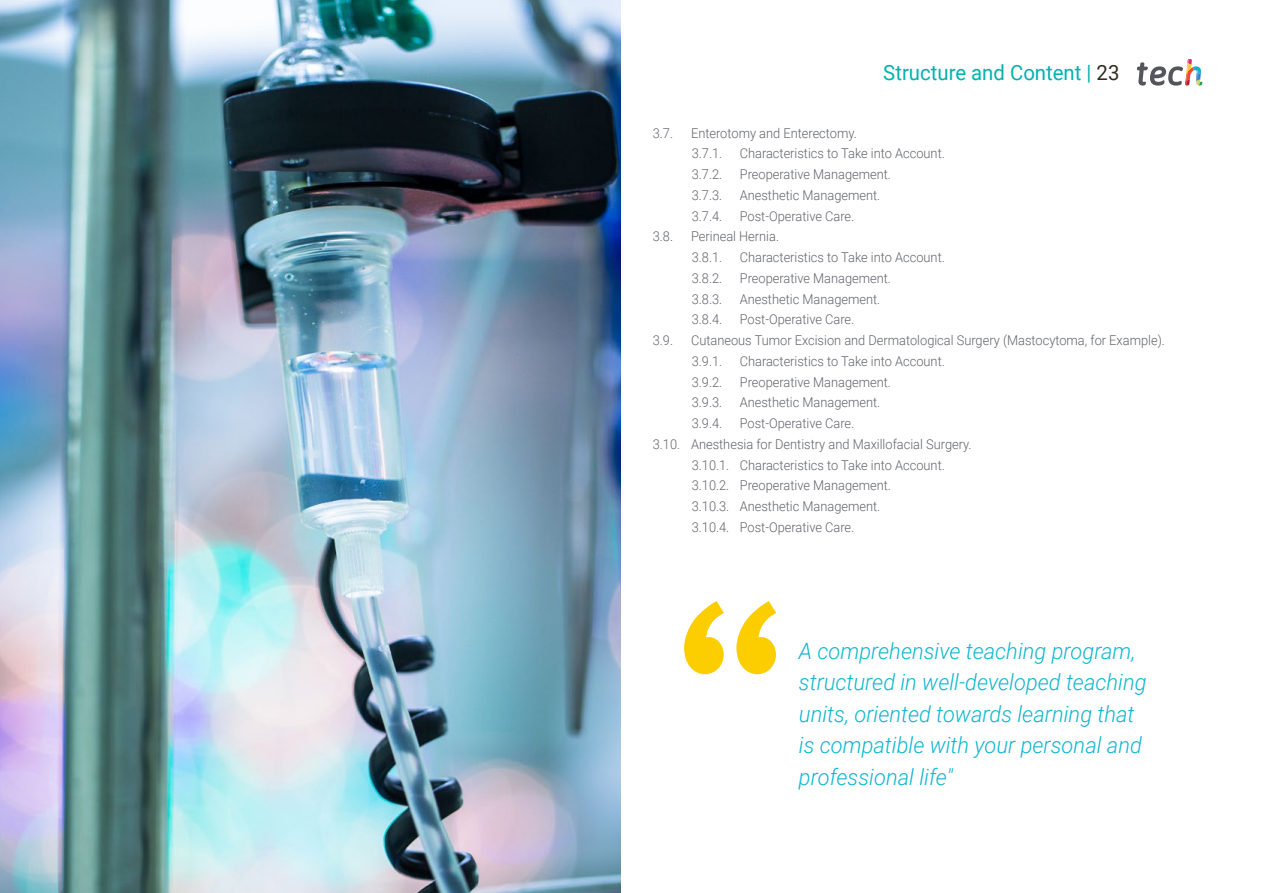
<style>
.page{position:relative;width:1263px;height:893px;background:#fff}
.page>*{position:absolute;margin:0;border:0;box-sizing:border-box;transform-origin:0 0}
.t1{font:italic 300 22.5px/31.5px "Roboto";color:#0fb6cf}
.t2{font:21px "Roboto";color:#00b2af}
.t3{font:300 13.5px/20.7px "Roboto";color:#61646a;scale:.95 1}
.s1{color:#312e20}
</style>
<div class="page">
<svg style="left:684px;top:601px;width:92px;height:73px"></svg>
<img style="left:0;top:0;width:621px;height:893px">
<svg style="left:1137px;top:59px;width:65px;height:27px"></svg>
<h2 class="t2" style="left:883px;top:57px;width:238px">Structure and Content | <span class="s1">23</span></h2>
<p class="t3" style="left:653px;top:122px;width:23px">3.7.</p>
<p class="t3" style="left:691px;top:122px;width:176px">Enterotomy and Enterectomy.<br>3.7.1.</p>
<p class="t3" style="left:740px;top:143px;width:217px">Characteristics to Take into Account.</p>
<p class="t3" style="left:692px;top:163px;width:34px">3.7.2.</p>
<p class="t3" style="left:740px;top:163px;width:161px">Preoperative Management.</p>
<p class="t3" style="left:692px;top:184px;width:34px">3.7.3.</p>
<p class="t3" style="left:740px;top:184px;width:149px">Anesthetic Management.</p>
<p class="t3" style="left:692px;top:205px;width:34px">3.7.4.</p>
<p class="t3" style="left:740px;top:205px;width:122px">Post-Operative Care.</p>
<p class="t3" style="left:653px;top:226px;width:23px">3.8.</p>
<p class="t3" style="left:691px;top:226px;width:94px">Perineal Hernia.<br>3.8.1.</p>
<p class="t3" style="left:740px;top:246px;width:217px">Characteristics to Take into Account.</p>
<p class="t3" style="left:692px;top:267px;width:34px">3.8.2.</p>
<p class="t3" style="left:740px;top:267px;width:161px">Preoperative Management.</p>
<p class="t3" style="left:692px;top:288px;width:34px">3.8.3.</p>
<p class="t3" style="left:740px;top:288px;width:149px">Anesthetic Management.</p>
<p class="t3" style="left:692px;top:309px;width:34px">3.8.4.</p>
<p class="t3" style="left:740px;top:309px;width:122px">Post-Operative Care.</p>
<p class="t3" style="left:653px;top:329px;width:23px">3.9.</p>
<p class="t3" style="left:691px;top:329px;width:500px">Cutaneous Tumor Excision and Dermatological Surgery (Mastocytoma, for Example).<br>3.9.1.</p>
<p class="t3" style="left:740px;top:350px;width:217px">Characteristics to Take into Account.</p>
<p class="t3" style="left:692px;top:371px;width:34px">3.9.2.</p>
<p class="t3" style="left:740px;top:371px;width:161px">Preoperative Management.</p>
<p class="t3" style="left:692px;top:392px;width:34px">3.9.3.</p>
<p class="t3" style="left:740px;top:392px;width:149px">Anesthetic Management.</p>
<p class="t3" style="left:692px;top:412px;width:34px">3.9.4.</p>
<p class="t3" style="left:740px;top:412px;width:122px">Post-Operative Care.</p>
<p class="t3" style="left:653px;top:433px;width:337px">3.10. Anesthesia for Dentistry and Maxillofacial Surgery.</p>
<p class="t3" style="left:692px;top:454px;width:268px">3.10.1. Characteristics to Take into Account.</p>
<p class="t3" style="left:692px;top:475px;width:211px">3.10.2. Preoperative Management.</p>
<p class="t3" style="left:692px;top:495px;width:200px">3.10.3. Anesthetic Management.</p>
<p class="t3" style="left:692px;top:516px;width:173px">3.10.4. Post-Operative Care.</p>
<h1 class="t1" style="left:799px;top:634px;width:349px">A comprehensive teaching program, structured in well-developed teaching units, oriented towards learning that is compatible with your personal and professional life"</h1>
</div>
